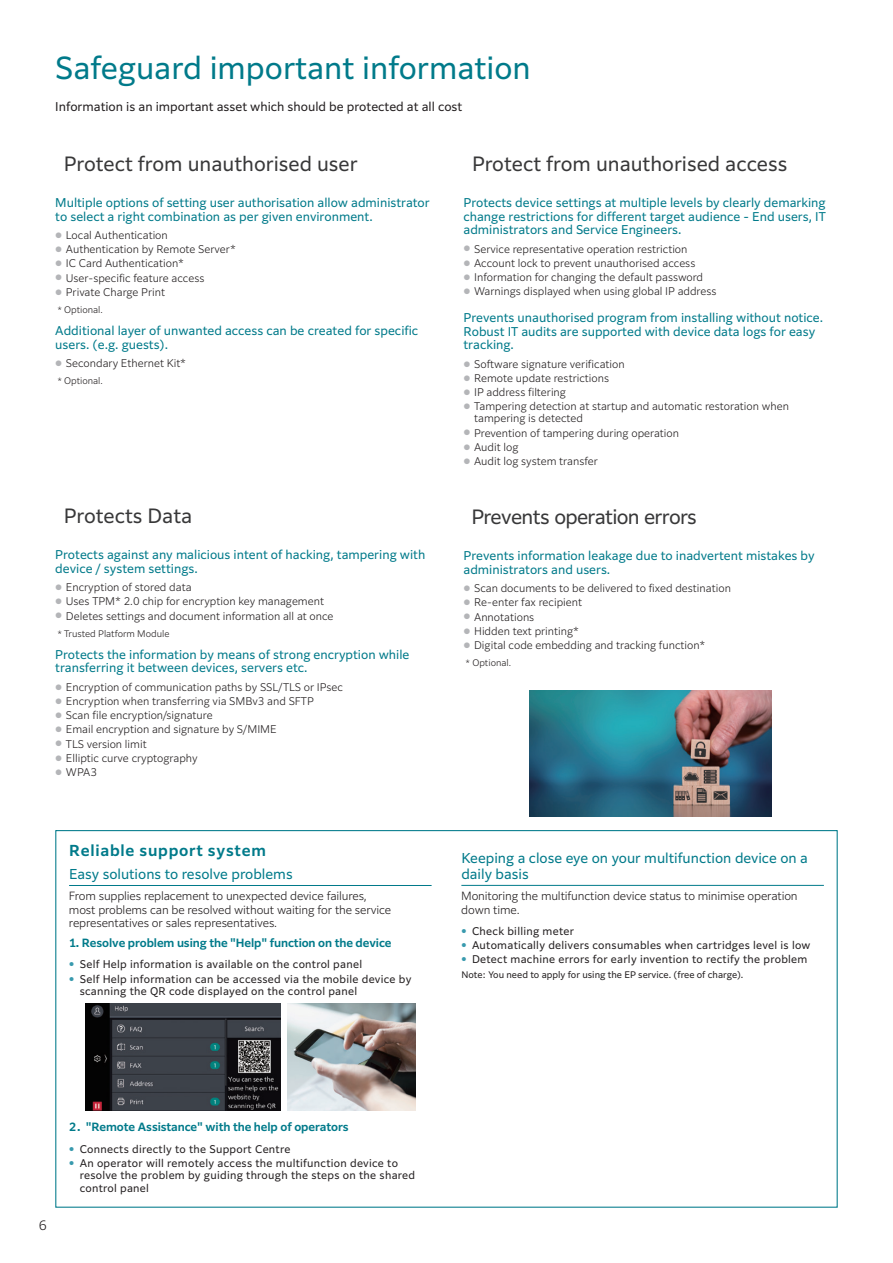
<style>
.page{position:relative;width:893px;height:1263px;background:#fff}
.page>*{position:absolute;margin:0;border:0;box-sizing:border-box;transform-origin:0 0}
.t1{font:30px "Clarimo UDPE";color:#007a8a}
.t2{font:19.5px "Clarimo UDPE";color:#383839}
.t3{font:19.5px "Clarimo UDPE";letter-spacing:-.035em;color:#383839}
.t4{font:600 15px "Clarimo UDPE";letter-spacing:.05em;color:#007a8a}
.t5{font:13.5px/16.5px "Clarimo UDPE";color:#007a8a}
.t6{font:300 12.75px "Clarimo UDPE";color:#231f20}
.t7{font:12px/13.5px "Clarimo UDPE";color:#007a8a}
.t8{font:12px "Clarimo UDPE";color:#231f20}
.t9{font:300 11.25px/13.5px "Clarimo UDPE";letter-spacing:-.015em;color:#231f20}
.t10{font:600 11.25px "Clarimo UDPE";letter-spacing:-.01em;color:#007a8a}
.t11{font:300 10.5px/12px "Clarimo UDPE";color:#231f20}
.t12{font:10.5px/12px "Clarimo UDPE";letter-spacing:.025em;color:#231f20}
.t13{font:9px "Clarimo UDPE";color:#231f20}
.t14{font:300 9px "Clarimo UDPE";color:#231f20}
.s1{font-size:7.35px;color:#b4b5b8}
.s2{font-size:8.25px}
</style>
<div class="page">
<hr style="left:69px;top:885px;width:363px;height:1px;background:#007a8a">
<hr style="left:461px;top:885px;width:363px;height:1px;background:#007a8a">
<img style="left:529px;top:691px;width:243px;height:125px">
<img style="left:288px;top:1003px;width:128px;height:108px">
<img style="left:86px;top:1003px;width:194px;height:108px">
<h1 class="t1" style="left:55px;top:44px;width:477px">Safeguard important information</h1>
<p class="t8" style="left:55px;top:97px;width:409px">Information is an important asset which should be protected at all cost</p>
<h2 class="t2" style="left:64px;top:148px;width:295px">Protect from unauthorised user</h2>
<h2 class="t2" style="left:472px;top:148px;width:317px">Protect from unauthorised access</h2>
<p class="t7" style="left:55px;top:195px;width:376px">Multiple options of setting user authorisation allow administrator to select a right combination as per given environment.</p>
<p class="t11" style="left:55px;top:228px;width:114px"><span class="s1">●</span> Local Authentication</p>
<p class="t11" style="left:55px;top:243px;width:182px"><span class="s1">●</span> Authentication by Remote Server*</p>
<p class="t11" style="left:55px;top:257px;width:130px"><span class="s1">●</span> IC Card Authentication*</p>
<p class="t11" style="left:55px;top:271px;width:151px"><span class="s1">●</span> User-specific feature access</p>
<p class="t11" style="left:55px;top:285px;width:111px"><span class="s1">●</span> Private Charge Print</p>
<p class="t14" style="left:57px;top:302px;width:47px"><span class="s2">*</span> Optional.</p>
<p class="t7" style="left:55px;top:323px;width:365px">Additional layer of unwanted access can be created for specific users. (e.g. guests).</p>
<p class="t11" style="left:55px;top:356px;width:132px"><span class="s1">●</span> Secondary Ethernet Kit*</p>
<p class="t14" style="left:57px;top:374px;width:47px"><span class="s2">*</span> Optional.</p>
<h2 class="t2" style="left:64px;top:500px;width:130px">Protects Data</h2>
<p class="t7" style="left:55px;top:547px;width:372px">Protects against any malicious intent of hacking, tampering with device / system settings.</p>
<p class="t11" style="left:55px;top:580px;width:138px"><span class="s1">●</span> Encryption of stored data</p>
<p class="t11" style="left:55px;top:595px;width:270px"><span class="s1">●</span> Uses TPM* 2.0 chip for encryption key management</p>
<p class="t11" style="left:55px;top:609px;width:280px"><span class="s1">●</span> Deletes settings and document information all at once</p>
<p class="t14" style="left:57px;top:626px;width:114px"><span class="s2">*</span> Trusted Platform Module</p>
<p class="t7" style="left:55px;top:647px;width:356px">Protects the information by means of strong encryption while transferring it between devices, servers etc.</p>
<p class="t11" style="left:55px;top:680px;width:289px"><span class="s1">●</span> Encryption of communication paths by SSL/TLS or IPsec</p>
<p class="t11" style="left:55px;top:694px;width:260px"><span class="s1">●</span> Encryption when transferring via SMBv3 and SFTP</p>
<p class="t11" style="left:55px;top:708px;width:159px"><span class="s1">●</span> Scan file encryption/signature</p>
<p class="t11" style="left:55px;top:723px;width:223px"><span class="s1">●</span> Email encryption and signature by S/MIME</p>
<p class="t11" style="left:55px;top:737px;width:93px"><span class="s1">●</span> TLS version limit</p>
<p class="t11" style="left:55px;top:751px;width:144px"><span class="s1">●</span> Elliptic curve cryptography</p>
<p class="t11" style="left:55px;top:765px;width:43px"><span class="s1">●</span> WPA3</p>
<h3 class="t4" style="left:69px;top:838px;width:198px">Reliable support system</h3>
<p class="t5" style="left:69px;top:865px;width:225px">Easy solutions to resolve problems</p>
<p class="t9" style="left:69px;top:888px;width:324px">From supplies replacement to unexpected device failures, most problems can be resolved without waiting for the service representatives or sales representatives.</p>
<p class="t10" style="left:69px;top:934px;width:324px">1. Resolve problem using the "Help" function on the device</p>
<p class="t12" style="left:69px;top:958px;width:295px"><sup>●</sup> Self Help information is available on the control panel</p>
<p class="t12" style="left:80px;top:972px;width:333px;text-indent:-11px"><sup>●</sup> Self Help information can be accessed via the mobile device by scanning the QR code displayed on the control panel</p>
<p class="t7" style="left:463px;top:195px;width:364px;text-align:justify">Protects device settings at multiple levels by clearly demarking change restrictions for different target audience - End users, IT administrators and Service Engineers.</p>
<p class="t11" style="left:463px;top:242px;width:226px"><span class="s1">●</span> Service representative operation restriction</p>
<p class="t11" style="left:463px;top:256px;width:233px"><span class="s1">●</span> Account lock to prevent unauthorised access</p>
<p class="t11" style="left:463px;top:270px;width:241px"><span class="s1">●</span> Information for changing the default password</p>
<p class="t11" style="left:463px;top:284px;width:255px"><span class="s1">●</span> Warnings displayed when using global IP address</p>
<p class="t7" style="left:463px;top:310px;width:361px">Prevents unauthorised program from installing without notice.<br>Robust IT audits are supported with device data logs for easy tracking.</p>
<p class="t11" style="left:463px;top:357px;width:163px"><span class="s1">●</span> Software signature verification</p>
<p class="t11" style="left:463px;top:371px;width:147px"><span class="s1">●</span> Remote update restrictions</p>
<p class="t11" style="left:463px;top:386px;width:104px"><span class="s1">●</span> IP address filtering</p>
<p class="t11" style="left:474px;top:400px;width:316px;text-indent:-11px"><span class="s1">●</span> Tampering detection at startup and automatic restoration when tampering is detected</p>
<p class="t11" style="left:463px;top:426px;width:217px"><span class="s1">●</span> Prevention of tampering during operation</p>
<p class="t11" style="left:463px;top:440px;width:57px"><span class="s1">●</span> Audit log</p>
<p class="t11" style="left:463px;top:454px;width:136px"><span class="s1">●</span> Audit log system transfer</p>
<h2 class="t3" style="left:471px;top:501px;width:227px">Prevents operation errors</h2>
<p class="t7" style="left:463px;top:548px;width:353px">Prevents information leakage due to inadvertent mistakes by administrators and users.</p>
<p class="t11" style="left:463px;top:582px;width:269px"><span class="s1">●</span> Scan documents to be delivered to fixed destination</p>
<p class="t11" style="left:463px;top:596px;width:120px"><span class="s1">●</span> Re-enter fax recipient</p>
<p class="t11" style="left:463px;top:610px;width:72px"><span class="s1">●</span> Annotations</p>
<p class="t11" style="left:463px;top:624px;width:117px"><span class="s1">●</span> Hidden text printing*</p>
<p class="t11" style="left:463px;top:638px;width:243px"><span class="s1">●</span> Digital code embedding and tracking function*</p>
<p class="t14" style="left:466px;top:655px;width:47px"><span class="s2">*</span> Optional.</p>
<p class="t5" style="left:461px;top:848px;width:348px">Keeping a close eye on your multifunction device on a daily basis</p>
<p class="t9" style="left:461px;top:888px;width:338px">Monitoring the multifunction device status to minimise operation down time.</p>
<p class="t12" style="left:461px;top:924px;width:114px"><sup>●</sup> Check billing meter</p>
<p class="t12" style="left:461px;top:938px;width:351px"><sup>●</sup> Automatically delivers consumables when cartridges level is low</p>
<p class="t12" style="left:461px;top:952px;width:348px"><sup>●</sup> Detect machine errors for early invention to rectify the problem</p>
<p class="t13" style="left:461px;top:967px;width:283px">Note: You need to apply for using the EP service. (free of charge).</p>
<p class="t6" style="left:39px;top:1215px;width:10px">6</p>
<p class="t10" style="left:69px;top:1118px;width:281px">2. "Remote Assistance" with the help of operators</p>
<p class="t12" style="left:69px;top:1142px;width:223px"><sup>●</sup> Connects directly to the Support Centre</p>
<p class="t12" style="left:80px;top:1156px;width:337px;text-indent:-11px"><sup>●</sup> An operator will remotely access the multifunction device to resolve the problem by guiding through the steps on the shared</p>
<p class="t12" style="left:80px;top:1182px;width:71px">control panel</p>
</div>
